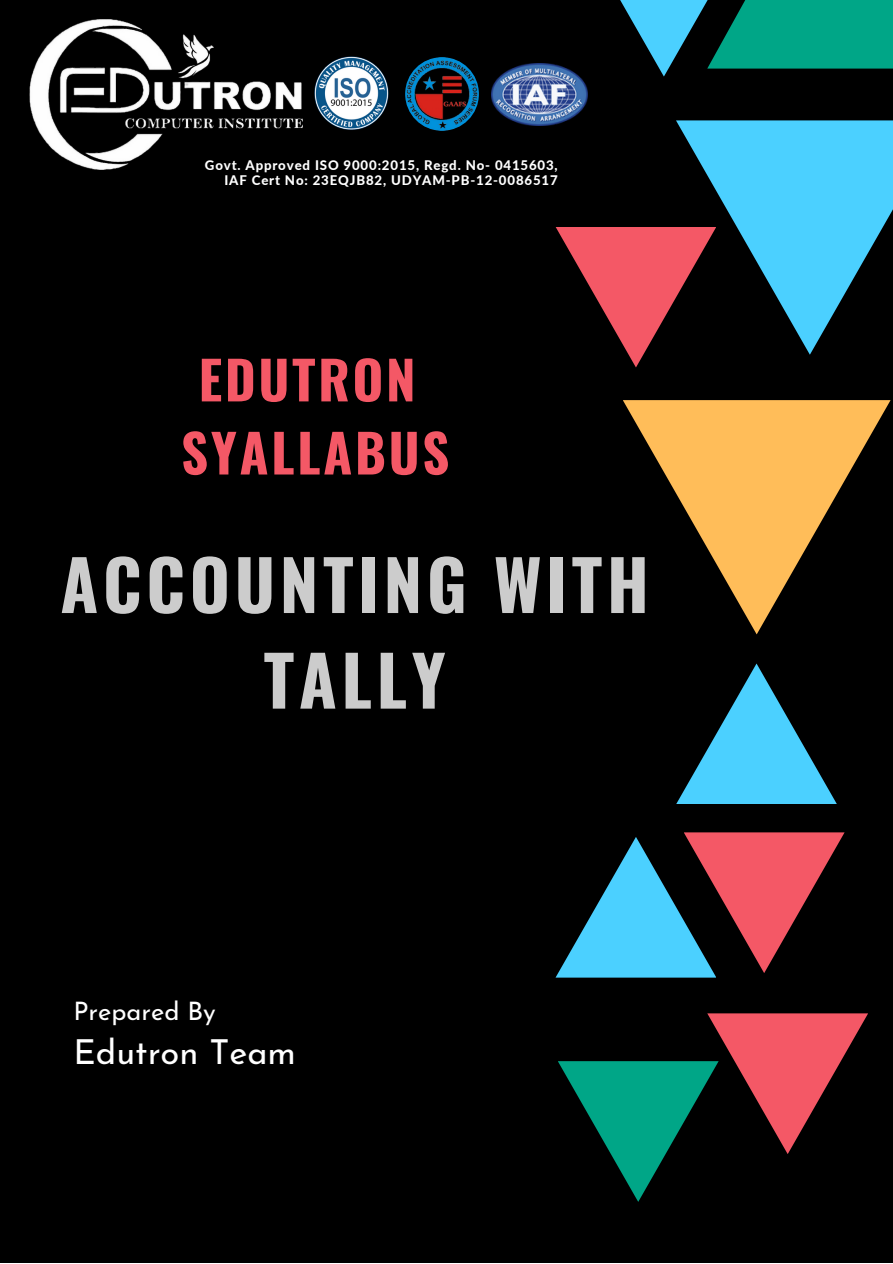
<style>
.page{position:relative;width:893px;height:1264px;background:#fff}
.page>*{position:absolute;margin:0;border:0;box-sizing:border-box;transform-origin:0 0}
.t1{font:700 69px/95.6px "Oswald";letter-spacing:.065em;color:#ccc;text-align:center}
.t2{font:700 52.65px "Oswald";letter-spacing:.05em;color:#f45866}
.t3{font:34.5px "Josefin Sans";color:#fff}
.t4{font:25.5px "Josefin Sans";color:#fff}
.t5{font:800 13.2px "Lato";letter-spacing:.065em;color:#fff}
</style>
<div class="page">
<div style="left:0;top:0;width:892px;height:1262px;background:#000"></div>
<svg style="left:555px;top:227px;width:121px;height:140px"></svg>
<svg style="left:620px;top:0;width:87px;height:77px"></svg>
<div style="left:707px;top:0;width:185px;height:69px;background:#00a687"></div>
<svg style="left:676px;top:120px;width:216px;height:235px;fill:#4bd0ff"></svg>
<svg style="left:623px;top:400px;width:267px;height:234px"></svg>
<svg style="left:556px;top:832px;width:288px;height:145px"></svg>
<svg style="left:676px;top:663px;width:160px;height:141px"></svg>
<img style="left:314px;top:56px;width:99px;height:74px">
<img style="left:405px;top:57px;width:74px;height:74px;border-radius:50%">
<img style="left:491px;top:63px;width:97px;height:62px">
<img style="left:30px;top:19px;width:273px;height:150px">
<svg style="left:558px;top:1013px;width:310px;height:188px"></svg>
<p class="t5" style="left:205px;top:157px;width:354px">Govt. Approved ISO 9000:2015, Regd. No- 0415603,</p>
<p class="t5" style="left:224px;top:172px;width:335px">IAF Cert No: 23EQJB82, UDYAM-PB-12-0086517</p>
<p class="t2" style="left:199px;top:338px;width:218px">EDUTRON</p>
<p class="t2" style="left:181px;top:411px;width:270px">SYALLABUS</p>
<p class="t1" style="left:60px;top:534px;width:590px">ACCOUNTING WITH<br>TALLY</p>
<p class="t4" style="left:73px;top:1000px;width:144px">Prepared By</p>
<p class="t3" style="left:73px;top:1038px;width:224px">Edutron Team</p>
</div>
